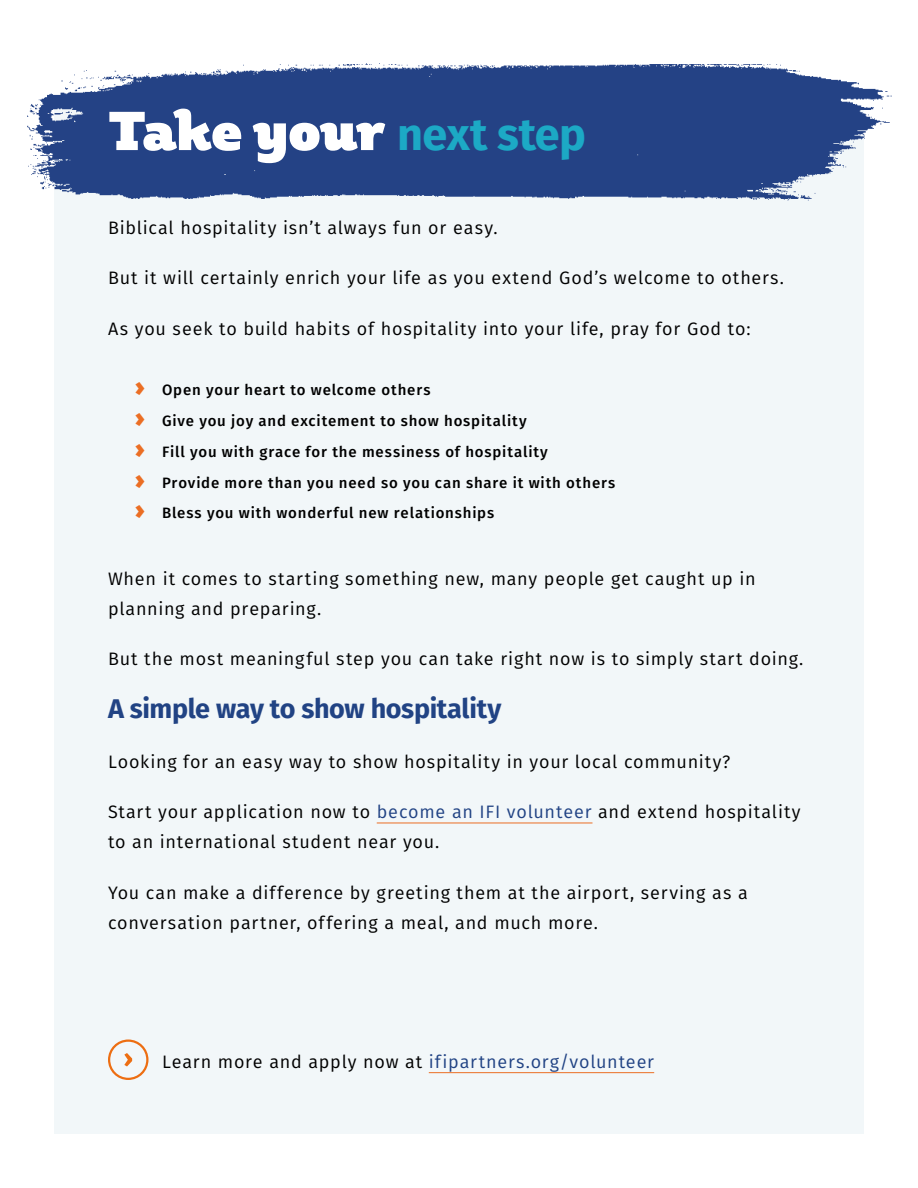
<style>
.page{position:relative;width:918px;height:1188px;background:#fff}
.page>*{position:absolute;margin:0;border:0;box-sizing:border-box;transform-origin:0 0}
.t1{font:54px "Plume Ad";letter-spacing:-.01em;color:#fff}
.t2{font:700 27px "Fira Sans";letter-spacing:-.015em;color:#214384}
.t3{font:18px/30px "Fira Sans";letter-spacing:.045em;color:#000}
.t4{font:18px "Fira Sans";letter-spacing:.045em;color:#214384}
.t5{font:500 15px/30.8px "Fira Sans";letter-spacing:.055em;color:#000}
.s1{font-family:"Fira Sans";font-weight:700;font-size:45px;color:#1ca9c5}
.s2{font-family:"Plume Ad";font-weight:400;font-size:27px;color:#eb6e24}
.s3{color:#214384}
.s4{color:#000}
</style>
<div class="page">
<div style="left:54px;top:108px;width:810px;height:1026px;background:#f2f7f9"></div>
<img style="left:27px;top:63px;width:864px;height:138px">
<hr style="left:377px;top:823px;width:215px;height:1px;background:#eb6e24">
<hr style="left:429px;top:1072px;width:225px;height:1px;background:#eb6e24">
<svg style="left:108px;top:1040px;width:40px;height:40px"></svg>
<h1 class="t1" style="left:108px;top:96px;width:479px">Take your <span class="s1">next step</span></h1>
<p class="t3" style="left:108px;top:212px;width:391px">Biblical hospitality isn’t always fun or easy.</p>
<p class="t3" style="left:108px;top:263px;width:678px">But it will certainly enrich your life as you extend God’s welcome to others.</p>
<p class="t3" style="left:108px;top:313px;width:644px">As you seek to build habits of hospitality into your life, pray for God to:</p>
<p class="t5" style="left:135px;top:374px;width:482px"><span class="s2">›</span> Open your heart to welcome others<br><span class="s2">›</span> Give you joy and excitement to show hospitality<br><span class="s2">›</span> Fill you with grace for the messiness of hospitality<br><span class="s2">›</span> Provide more than you need so you can share it with others <span class="s2">›</span> Bless you with wonderful new relationships</p>
<p class="t3" style="left:108px;top:563px;width:649px">When it comes to starting something new, many people get caught up in planning and preparing.</p>
<p class="t3" style="left:108px;top:644px;width:697px">But the most meaningful step you can take right now is to simply start doing.</p>
<h2 class="t2" style="left:108px;top:686px;width:395px">A simple way to show hospitality</h2>
<p class="t3" style="left:108px;top:747px;width:624px">Looking for an easy way to show hospitality in your local community?</p>
<p class="t3" style="left:108px;top:797px;width:694px">Start your application now to <span class="s3">become an IFI volunteer</span> and extend hospitality to an international student near you.</p>
<p class="t3" style="left:108px;top:877px;width:641px">You can make a difference by greeting them at the airport, serving as a conversation partner, offering a meal, and much more.</p>
<p class="t4" style="left:162px;top:1048px;width:494px"><span class="s4">Learn more and apply now at</span> ifipartners.org/volunteer</p>
</div>
